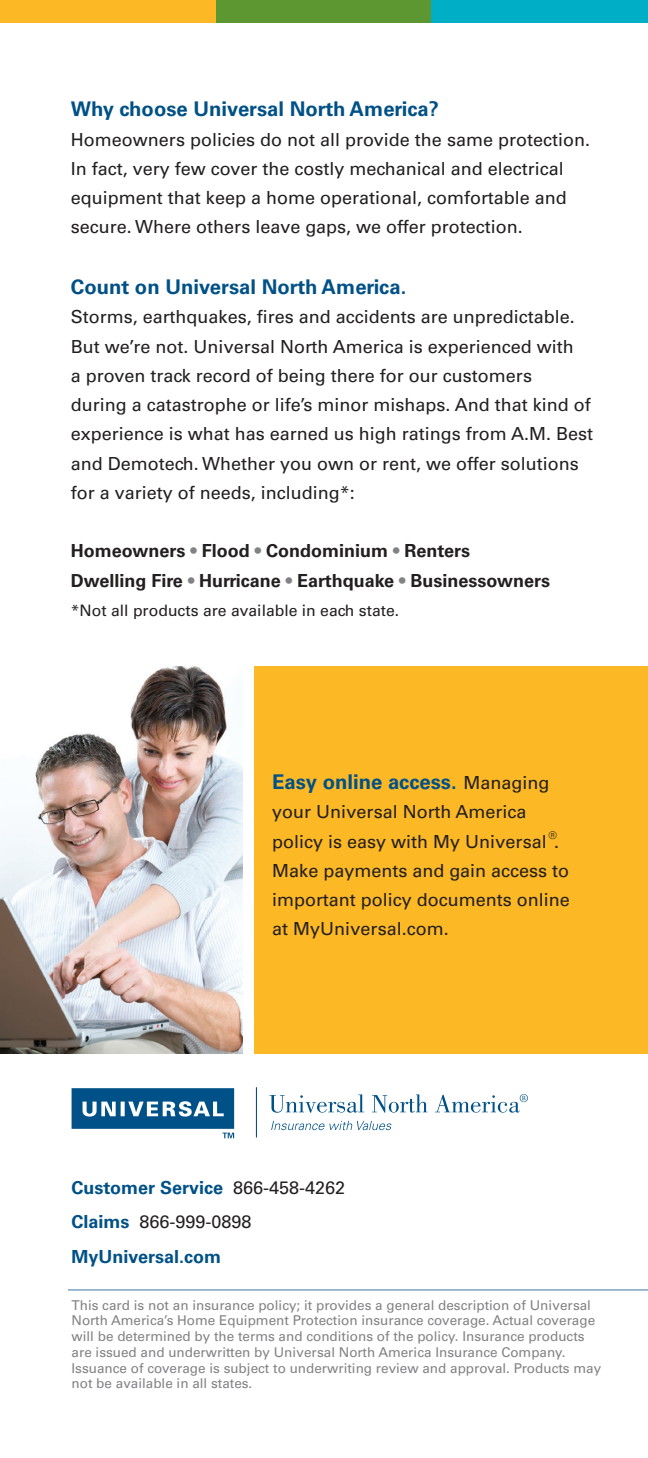
<style>
.page{position:relative;width:648px;height:1458px;background:#fff}
.page>*{position:absolute;margin:0;border:0;box-sizing:border-box;transform-origin:0 0}
.body_copy{font:700 20.25px "Univers LT Std";color:#005187}
.body_copy-2{font:18px/29.2px "Univers LT Std";color:#231f20}
.t1{font:700 18px "Univers LT Std";color:#231f20}
.body_copy-3{font:700 18px "Univers LT Std";color:#005187}
.body_copy-4{font:15.75px "Univers LT Std";color:#231f20}
.t2{font:13.5px/15.8px "Univers LT Std";color:#808285}
.body_copy-5{font:10.58px "Univers LT Std";color:#231f20}
.s1{color:#808285}
.s2{font-weight:400;font-size:18px;color:#231f20}
.s3{font-weight:400;color:#231f20}
.s4{font-weight:700;color:#005187}
</style>
<div class="page">
<div style="left:254px;top:666px;width:394px;height:387px;background:#fcb825"></div>
<hr style="left:68px;top:1289px;width:580px;height:2px;background:#5083af">
<div style="left:0;top:0;width:216px;height:23px;background:#fcb825"></div>
<div style="left:216px;top:0;width:215px;height:22px;background:#5c9731"></div>
<div style="left:431px;top:0;width:217px;height:22px;background:#00aec5"></div>
<svg style="left:72px;top:1088px;width:162px;height:50px"></svg>
<hr style="left:256px;top:1087px;width:1px;height:50px;background:#005187">
<svg style="left:270px;top:1094px;width:258px;height:19px"></svg>
<svg style="left:271px;top:1121px;width:121px;height:9px"></svg>
<img style="left:0;top:666px;width:242px;height:387px">
<p class="body_copy" style="left:71px;top:97px;width:370px">Why choose Universal North America?</p>
<p class="body_copy-2" style="left:71px;top:125px;width:521px">Homeowners policies do not all provide the same protection.<br>In fact, very few cover the costly mechanical and electrical equipment that keep a home operational, comfortable and secure. Where others leave gaps, we offer protection.</p>
<p class="body_copy" style="left:71px;top:275px;width:337px">Count on Universal North America.</p>
<p class="body_copy-2" style="left:71px;top:302px;width:524px">Storms, earthquakes, fires and accidents are unpredictable.<br>But we’re not. Universal North America is experienced with<br>a proven track record of being there for our customers<br>during a catastrophe or life’s minor mishaps. And that kind of experience is what has earned us high ratings from A.M. Best and Demotech. Whether you own or rent, we offer solutions for a variety of needs, including*:</p>
<p class="t1" style="left:71px;top:540px;width:401px">Homeowners <span class="s1">•</span> Flood <span class="s1">•</span> Condominium <span class="s1">•</span> Renters</p>
<p class="t1" style="left:71px;top:570px;width:481px">Dwelling Fire <span class="s1">•</span> Hurricane <span class="s1">•</span> Earthquake <span class="s1">•</span> Businessowners</p>
<p class="body_copy-4" style="left:71px;top:601px;width:330px">*Not all products are available in each state.</p>
<p class="body_copy" style="left:272px;top:770px;width:279px">Easy online access. <span class="s2">Managing</span></p>
<p class="body_copy-2" style="left:272px;top:798px;width:289px">your Universal North America policy is easy with My Universal .</p>
<p class="body_copy-5" style="left:549px;top:829px;width:10px">®</p>
<p class="body_copy-2" style="left:272px;top:856px;width:299px;text-align:justify">Make payments and gain access to important policy documents online at MyUniversal.com.</p>
<p class="body_copy-3" style="left:72px;top:1177px;width:275px">Customer Service <span class="s3">866-458-4262</span></p>
<p class="body_copy-2" style="left:72px;top:1207px;width:182px"><span class="s4">Claims</span> 866-999-0898</p>
<p class="body_copy-3" style="left:72px;top:1246px;width:151px">MyUniversal.com</p>
<p class="t2" style="left:72px;top:1297px;width:531px">This card is not an insurance policy; it provides a general description of Universal North America’s Home Equipment Protection insurance coverage. Actual coverage will be determined by the terms and conditions of the policy. Insurance products are issued and underwritten by Universal North America Insurance Company.<br>Issuance of coverage is subject to underwriting review and approval. Products may not be available in all states.</p>
</div>
